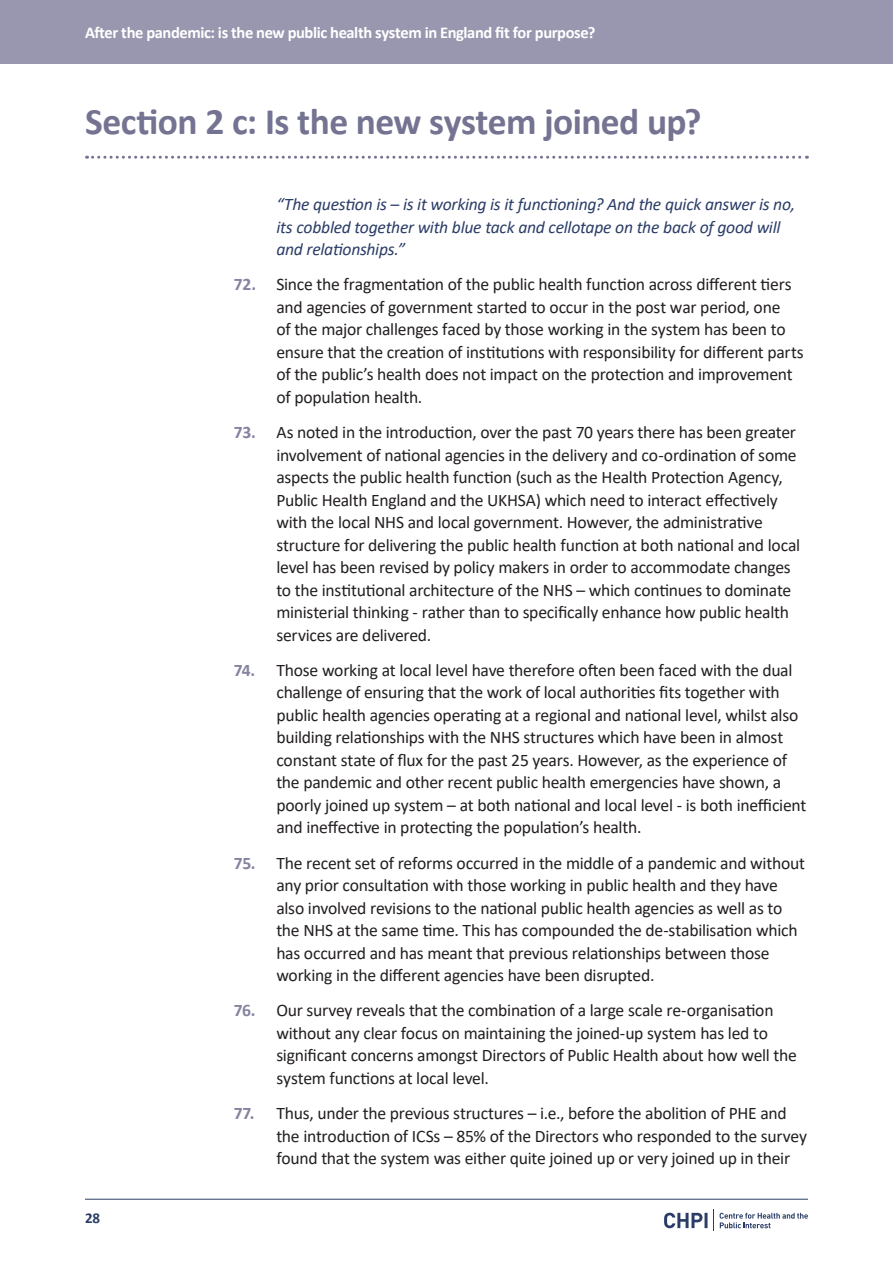
<style>
.page{position:relative;width:893px;height:1263px;background:#fff}
.page>*{position:absolute;margin:0;border:0;box-sizing:border-box;transform-origin:0 0}
.Heading_2{font:700 37.5px "Calibri";letter-spacing:-.015em;color:#747392}
.t1{font:17.7px/22.5px "Calibri";letter-spacing:-.015em;color:#231f20}
.Text_Quote{font:italic 17.7px/22.5px "Calibri";letter-spacing:-.015em;color:#2b3d67}
.t2{font:700 16.5px "Calibri";letter-spacing:-.025em;color:#fff}
.t3{font:700 15px "Calibri";color:#2b3d67}
.s1{font-weight:700;color:#8584a0}
</style>
<div class="page">
<div style="left:0;top:0;width:893px;height:64px;background:#9997af"></div>
<hr style="left:85px;top:1199px;width:723px;height:1px;background:#2b3d67">
<svg style="left:720px;top:1213px;width:88px;height:15px"></svg>
<svg style="left:713px;top:1210px;width:1px;height:21px"></svg>
<svg style="left:664px;top:1213px;width:43px;height:15px"></svg>
<svg style="left:87px;top:156px;width:720px;height:3px"></svg>
<p class="t2" style="left:85px;top:21px;width:512px">After the pandemic: is the new public health system in England fit for purpose?</p>
<p class="Heading_2" style="left:85px;top:95px;width:618px">Section 2 c: Is the new system joined up?</p>
<p class="t3" style="left:85px;top:1207px;width:17px">28</p>
<p class="Text_Quote" style="left:276px;top:192px;width:520px">“The question is – is it working is it functioning? And the quick answer is no, its cobbled together with blue tack and cellotape on the back of good will and relationships.”</p>
<p class="t1" style="left:276px;top:273px;width:529px;text-indent:-43px"><span class="s1">72.</span> Since the fragmentation of the public health function across different tiers and agencies of government started to occur in the post war period, one<br>of the major challenges faced by those working in the system has been to ensure that the creation of institutions with responsibility for different parts of the public’s health does not impact on the protection and improvement of population health.</p>
<p class="t1" style="left:276px;top:421px;width:525px;text-indent:-43px"><span class="s1">73.</span> As noted in the introduction, over the past 70 years there has been greater involvement of national agencies in the delivery and co-ordination of some aspects the public health function (such as the Health Protection Agency, Public Health England and the UKHSA) which need to interact effectively with the local NHS and local government. However, the administrative structure for delivering the public health function at both national and local level has been revised by policy makers in order to accommodate changes to the institutional architecture of the NHS – which continues to dominate ministerial thinking - rather than to specifically enhance how public health services are delivered.</p>
<p class="t1" style="left:276px;top:658px;width:531px;text-indent:-43px"><span class="s1">74.</span> Those working at local level have therefore often been faced with the dual challenge of ensuring that the work of local authorities fits together with public health agencies operating at a regional and national level, whilst also building relationships with the NHS structures which have been in almost constant state of flux for the past 25 years. However, as the experience of the pandemic and other recent public health emergencies have shown, a poorly joined up system – at both national and local level - is both inefficient and ineffective in protecting the population’s health.</p>
<p class="t1" style="left:276px;top:851px;width:530px;text-indent:-43px"><span class="s1">75.</span> The recent set of reforms occurred in the middle of a pandemic and without any prior consultation with those working in public health and they have also involved revisions to the national public health agencies as well as to the NHS at the same time. This has compounded the de-stabilisation which has occurred and has meant that previous relationships between those working in the different agencies have been disrupted.</p>
<p class="t1" style="left:276px;top:999px;width:522px;text-indent:-43px"><span class="s1">76.</span> Our survey reveals that the combination of a large scale re-organisation without any clear focus on maintaining the joined-up system has led to significant concerns amongst Directors of Public Health about how well the system functions at local level.</p>
<p class="t1" style="left:276px;top:1102px;width:532px;text-indent:-43px"><span class="s1">77.</span> Thus, under the previous structures – i.e., before the abolition of PHE and the introduction of ICSs – 85% of the Directors who responded to the survey found that the system was either quite joined up or very joined up in their</p>
</div>
